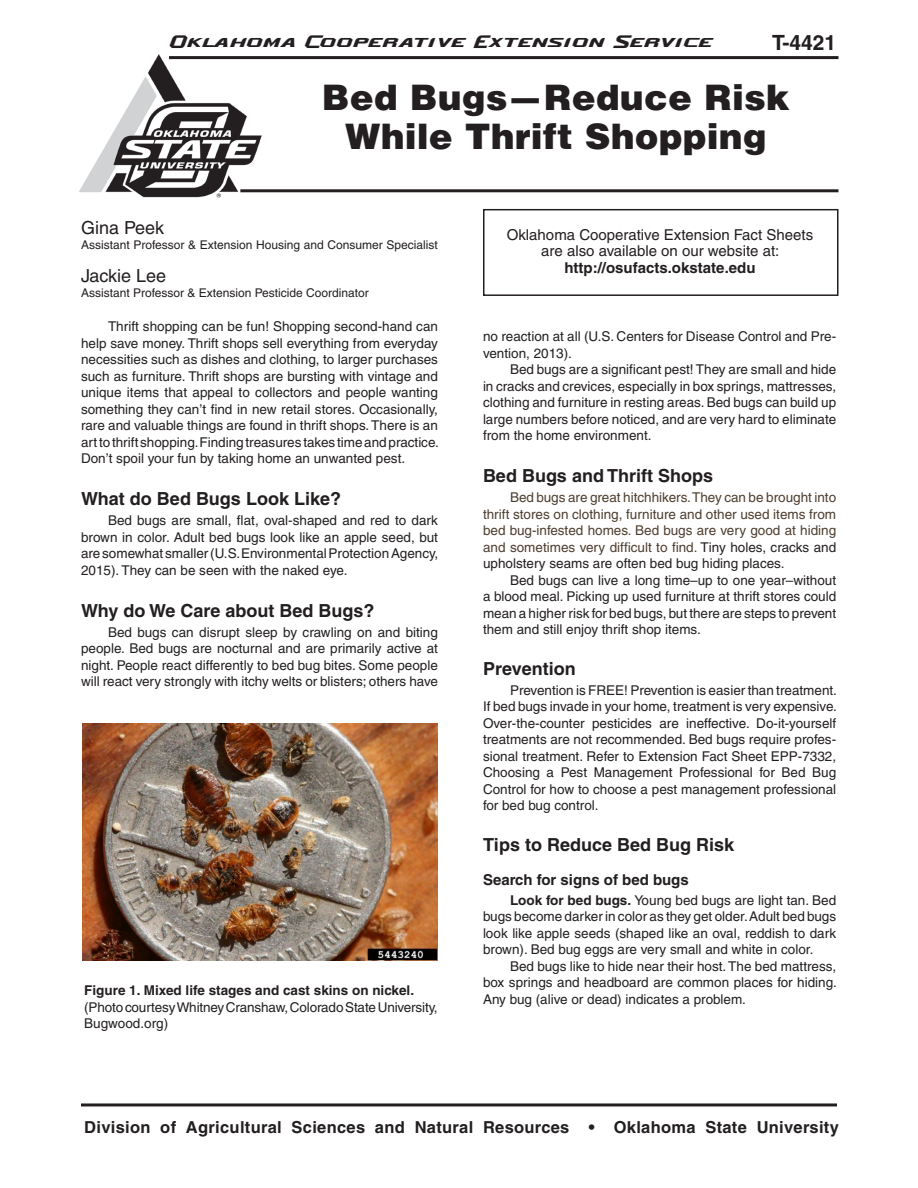
<style>
.page{position:relative;width:918px;height:1188px;background:#fff}
.page>*{position:absolute;margin:0;border:0;box-sizing:border-box;transform-origin:0 0}
.Headline{font:900 36px/39px "Helvetica";color:#231f20;text-align:center}
.t1{font:700 21px "Helvetica";color:#231f20}
.Subhead_1{font:700 18px "Helvetica";color:#231f20}
.Names{font:18px "Helvetica";color:#231f20}
.t2{font:700 16.5px "Helvetica";letter-spacing:.02em;color:#231f20}
.t3{font:16.5px "Ok State U";color:#231f20}
.Body_Text{font:15px "Helvetica";color:#231f20}
.Body_Text-2{font:700 15px "Helvetica";color:#231f20}
.Subhead_2{font:700 15px "Helvetica";color:#231f20}
.Body_Text-3{font:13.5px/16.5px "Helvetica";color:#231f20;text-align:justify}
.Body_Text-4{font:13.5px/16.5px "Helvetica";color:#4d3e2f;text-align:justify}
.Body_Text-5{font:700 13.5px "Helvetica";color:#231f20}
.Titles{font:12px "Helvetica";color:#231f20}
.s1{color:#231f20}
.s2{font-weight:700}
</style>
<div class="page">
<div style="left:483px;top:209px;width:355px;height:87px;border:2px solid #231f20"></div>
<img style="left:80px;top:54px;width:184px;height:144px">
<hr style="left:81px;top:1103px;width:756px;height:3px;background:#231f20">
<hr style="left:240px;top:189px;width:598px;height:3px;background:#231f20">
<hr style="left:169px;top:56px;width:670px;height:3px;background:#231f20">
<img style="left:83px;top:724px;width:355px;height:237px">
<p class="t3" style="left:170px;top:34px;width:545px">Oklahoma Cooperative Extension Service</p>
<p class="t1" style="left:772px;top:30px;width:66px">T-4421</p>
<p class="Headline" style="left:322px;top:78px;width:470px">Bed Bugs—Reduce Risk<br>While Thrift Shopping</p>
<p class="Names" style="left:81px;top:217px;width:85px">Gina Peek</p>
<p class="Titles" style="left:81px;top:237px;width:358px">Assistant Professor &amp; Extension Housing and Consumer Specialist</p>
<p class="Names" style="left:81px;top:265px;width:87px">Jackie Lee</p>
<p class="Titles" style="left:81px;top:285px;width:289px">Assistant Professor &amp; Extension Pesticide Coordinator</p>
<p class="Body_Text-3" style="left:81px;top:318px;width:360px;text-indent:27px">Thrift shopping can be fun! Shopping second-hand can help save money. Thrift shops sell everything from everyday necessities such as dishes and clothing, to larger purchases such as furniture. Thrift shops are bursting with vintage and unique items that appeal to collectors and people wanting something they can’t find in new retail stores. Occasionally, rare and valuable things are found in thrift shops. There is an art to thrift shopping. Finding treasures takes time and practice.<br>Don’t spoil your fun by taking home an unwanted pest.</p>
<p class="Subhead_1" style="left:81px;top:488px;width:262px">What do Bed Bugs Look Like?</p>
<p class="Body_Text-3" style="left:81px;top:512px;width:359px;text-indent:27px">Bed bugs are small, flat, oval-shaped and red to dark brown in color. Adult bed bugs look like an apple seed, but are somewhat smaller (U.S. Environmental Protection Agency, 2015). They can be seen with the naked eye.</p>
<p class="Subhead_1" style="left:81px;top:599px;width:295px">Why do We Care about Bed Bugs?</p>
<p class="Body_Text-3" style="left:81px;top:624px;width:359px;text-indent:27px">Bed bugs can disrupt sleep by crawling on and biting people. Bed bugs are nocturnal and are primarily active at night. People react differently to bed bug bites. Some people will react very strongly with itchy welts or blisters; others have</p>
<p class="Body_Text-5" style="left:84px;top:982px;width:331px">Figure 1. Mixed life stages and cast skins on nickel.</p>
<p class="Body_Text-3" style="left:84px;top:999px;width:355px">(Photo courtesy Whitney Cranshaw, Colorado State University,<br>Bugwood.org)</p>
<p class="Body_Text" style="left:507px;top:226px;width:308px">Oklahoma Cooperative Extension Fact Sheets</p>
<p class="Body_Text" style="left:541px;top:242px;width:240px">are also available on our website at:</p>
<p class="Body_Text-2" style="left:564px;top:258px;width:193px">http://osufacts.okstate.edu</p>
<p class="Body_Text-3" style="left:483px;top:328px;width:355px">no reaction at all (U.S. Centers for Disease Control and Pre&shy;vention, 2013).</p>
<p class="Body_Text-3" style="left:483px;top:361px;width:355px;text-indent:27px">Bed bugs are a significant pest! They are small and hide in cracks and crevices, especially in box springs, mattresses, clothing and furniture in resting areas. Bed bugs can build up large numbers before noticed, and are very hard to eliminate from the home environment.</p>
<p class="Subhead_1" style="left:483px;top:465px;width:232px">Bed Bugs and Thrift Shops</p>
<p class="Body_Text-4" style="left:483px;top:489px;width:355px;text-indent:27px">Bed bugs are great hitchhikers. They can be brought into thrift stores on clothing, furniture and other used items from bed bug-infested homes. Bed bugs are very good at hiding and sometimes very difficult to find. <span class="s1">Tiny holes, cracks and upholstery seams are often bed bug hiding places.</span></p>
<p class="Body_Text-3" style="left:483px;top:572px;width:355px;text-indent:27px">Bed bugs can live a long time–up to one year–without a blood meal. Picking up used furniture at thrift stores could mean a higher risk for bed bugs, but there are steps to prevent them and still enjoy thrift shop items.</p>
<p class="Subhead_1" style="left:483px;top:658px;width:94px">Prevention</p>
<p class="Body_Text-3" style="left:483px;top:682px;width:356px;text-indent:27px">Prevention is FREE! Prevention is easier than treatment.<br>If bed bugs invade in your home, treatment is very expensive.<br>Over-the-counter pesticides are ineffective. Do-it-yourself treatments are not recommended. Bed bugs require profes&shy;sional treatment. Refer to Extension Fact Sheet EPP-7332, Choosing a Pest Management Professional for Bed Bug Control for how to choose a pest management professional for bed bug control.</p>
<p class="Subhead_1" style="left:483px;top:834px;width:253px">Tips to Reduce Bed Bug Risk</p>
<p class="Subhead_2" style="left:483px;top:870px;width:207px">Search for signs of bed bugs</p>
<p class="Body_Text-3" style="left:483px;top:892px;width:355px;text-indent:27px"><span class="s2">Look for bed bugs.</span> Young bed bugs are light tan. Bed bugs become darker in color as they get older. Adult bed bugs look like apple seeds (shaped like an oval, reddish to dark brown). Bed bug eggs are very small and white in color.</p>
<p class="Body_Text-3" style="left:483px;top:958px;width:356px;text-indent:27px">Bed bugs like to hide near their host. The bed mattress, box springs and headboard are common places for hiding.<br>Any bug (alive or dead) indicates a problem.</p>
<p class="t2" style="left:84px;top:1117px;width:756px">Division of Agricultural Sciences and Natural Resources • Oklahoma State University</p>
</div>
